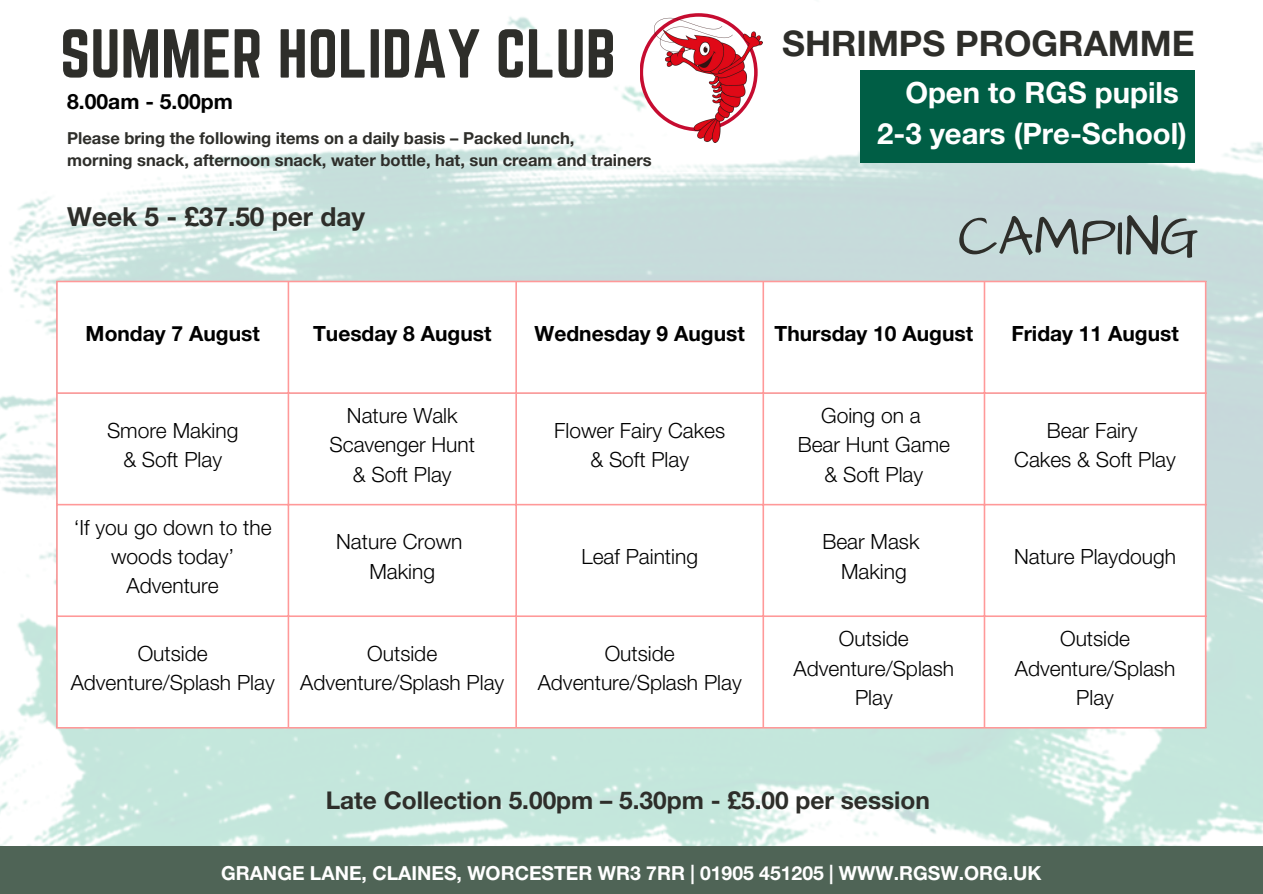
<style>
.page{position:relative;width:1263px;height:894px;background:#fff}
.page>*{position:absolute;margin:0;border:0;box-sizing:border-box;transform-origin:0 0}
.t1{font:60.45px "Norwester";color:#2e2e2a}
.t2{font:56.25px "Architects Daughter";color:#2e2e2a}
.t3{font:700 35.25px "Helvetica Neue LT Std";color:#2e2e2a}
.t4{font:700 29.25px/40.5px "Helvetica Neue LT Std";color:#fff;text-align:right}
.t5{font:700 26.25px "Helvetica Neue LT Std";color:#2e2e2a}
.t6{font:700 24.45px "Helvetica Neue LT Std";color:#2e2e2a}
.t7{font:700 21.15px "Helvetica Neue LT Std";color:#000}
.t8{font:300 21px/29.2px "Helvetica Neue LT Std";color:#000;text-align:center}
.t9{font:700 21px "Helvetica Neue LT Std";color:#000}
.t10{font:700 19.35px "Helvetica Neue LT Std";color:#fff}
.t11{font:700 16.5px/22.5px "Helvetica Neue LT Std";color:#2e2e2a}
</style>
<div class="page">
<img style="left:0;top:17px;width:1263px;height:829px">
<div style="left:0;top:846px;width:1263px;height:47px;background:#4f6456"></div>
<svg style="left:58px;top:282px;width:1147px;height:444px"></svg>
<hr style="left:56px;top:282px;width:2px;height:444px;background:#f99">
<hr style="left:288px;top:282px;width:1px;height:444px;background:#f99">
<hr style="left:515px;top:282px;width:2px;height:444px;background:#f99">
<hr style="left:762px;top:282px;width:2px;height:444px;background:#f99">
<hr style="left:984px;top:282px;width:1px;height:444px;background:#f99">
<hr style="left:1205px;top:282px;width:1px;height:444px;background:#f99">
<hr style="left:56px;top:280px;width:1150px;height:2px;background:#f99">
<hr style="left:56px;top:392px;width:1150px;height:2px;background:#f99">
<hr style="left:56px;top:503px;width:1150px;height:2px;background:#f99">
<hr style="left:56px;top:615px;width:1150px;height:2px;background:#f99">
<hr style="left:56px;top:726px;width:1150px;height:2px;background:#f99">
<svg style="left:640px;top:17px;width:14px;height:114px"></svg>
<img style="left:654px;top:13px;width:108px;height:129px">
<div style="left:860px;top:71px;width:335px;height:92px;background:#005e45"></div>
<h1 class="t1" style="left:60px;top:17px;width:557px">SUMMER HOLIDAY CLUB</h1>
<p class="t7" style="left:67px;top:93px;width:167px">8.00am - 5.00pm</p>
<p class="t11" style="left:67px;top:129px;width:586px">Please bring the following items on a daily basis – Packed lunch,<br>morning snack, afternoon snack, water bottle, hat, sun cream and trainers</p>
<p class="t5" style="left:67px;top:207px;width:299px">Week 5 - £37.50 per day</p>
<h3 class="t3" style="left:782px;top:31px;width:414px">SHRIMPS PROGRAMME</h3>
<h3 class="t4" style="left:877px;top:76px;width:311px">Open to RGS pupils<br>2-3 years (Pre-School)</h3>
<h2 class="t2" style="left:958px;top:199px;width:242px">CAMPING</h2>
<p class="t9" style="left:86px;top:326px;width:176px">Monday 7 August</p>
<p class="t9" style="left:313px;top:326px;width:180px">Tuesday 8 August</p>
<p class="t9" style="left:535px;top:326px;width:212px">Wednesday 9 August</p>
<p class="t9" style="left:774px;top:326px;width:200px">Thursday 10 August</p>
<p class="t9" style="left:1011px;top:326px;width:169px">Friday 11 August</p>
<p class="t8" style="left:107px;top:418px;width:133px">Smore Making &amp; Soft Play</p>
<p class="t8" style="left:74px;top:515px;width:199px">‘If you go down to the woods today’<br>Adventure</p>
<p class="t8" style="left:330px;top:404px;width:147px">Nature Walk<br>Scavenger Hunt &amp; Soft Play</p>
<p class="t8" style="left:336px;top:530px;width:128px">Nature Crown<br>Making</p>
<p class="t8" style="left:554px;top:418px;width:173px">Flower Fairy Cakes &amp; Soft Play</p>
<p class="t8" style="left:581px;top:544px;width:118px">Leaf Painting</p>
<p class="t8" style="left:71px;top:641px;width:206px">Outside<br>Adventure/Splash Play</p>
<p class="t8" style="left:300px;top:641px;width:206px">Outside<br>Adventure/Splash Play</p>
<p class="t8" style="left:538px;top:641px;width:206px">Outside<br>Adventure/Splash Play</p>
<p class="t8" style="left:798px;top:404px;width:154px">Going on a<br>Bear Hunt Game &amp; Soft Play</p>
<p class="t8" style="left:822px;top:530px;width:99px">Bear Mask<br>Making</p>
<p class="t8" style="left:1014px;top:418px;width:163px">Bear Fairy<br>Cakes &amp; Soft Play</p>
<p class="t8" style="left:1014px;top:544px;width:164px">Nature Playdough</p>
<p class="t8" style="left:794px;top:627px;width:162px">Outside<br>Adventure/Splash<br>Play</p>
<p class="t8" style="left:1015px;top:627px;width:162px">Outside<br>Adventure/Splash<br>Play</p>
<p class="t6" style="left:326px;top:790px;width:606px">Late Collection 5.00pm – 5.30pm - £5.00 per session</p>
<p class="t10" style="left:221px;top:865px;width:822px">GRANGE LANE, CLAINES, WORCESTER WR3 7RR | 01905 451205 | WWW.RGSW.ORG.UK</p>
</div>
